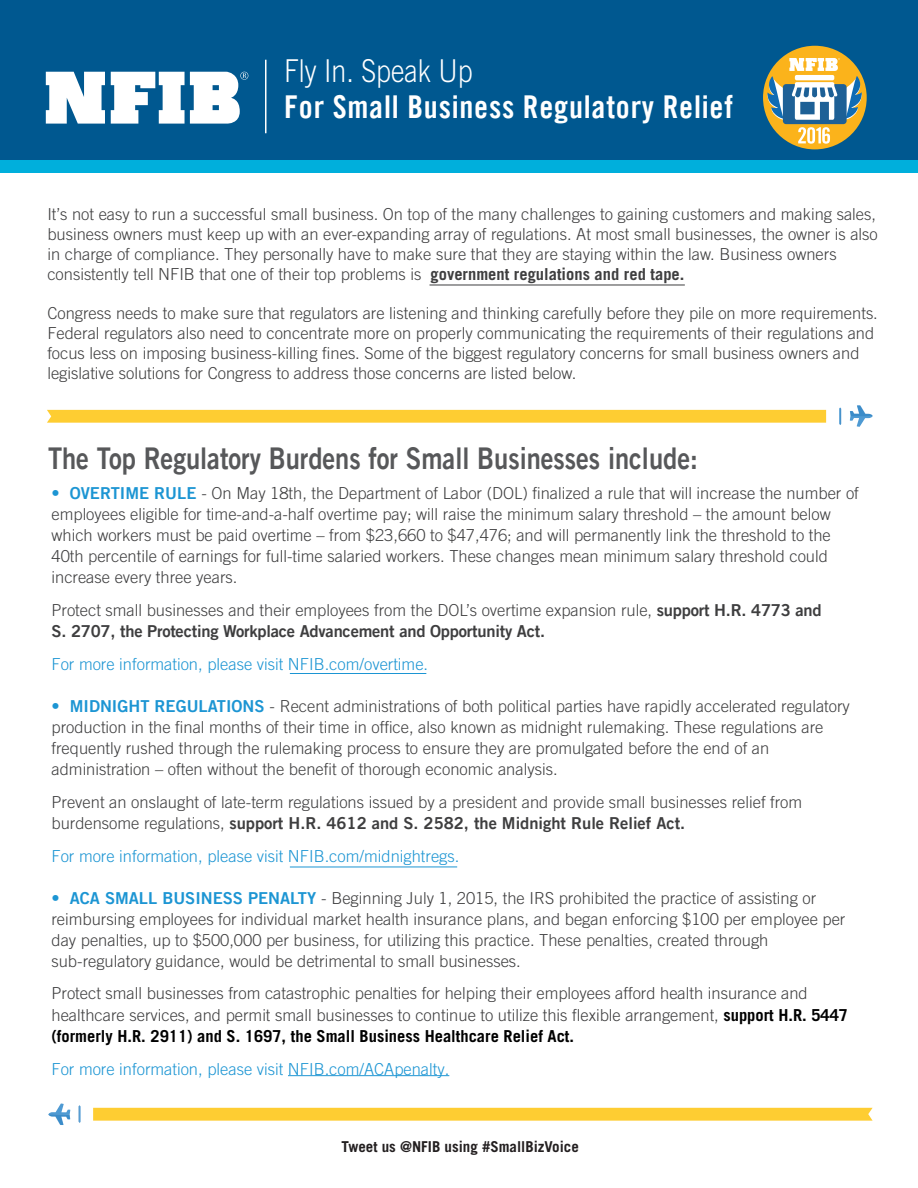
<style>
.page{position:relative;width:918px;height:1188px;background:#fff}
.page>*{position:absolute;margin:0;border:0;box-sizing:border-box;transform-origin:0 0}
.t1{font:31.5px "Trade Gothic LT Com Bd Cn 20";letter-spacing:.025em;color:#fff}
.t2{font:300 31.5px "Trade Gothic LT Com";color:#fff;scale:.85 1}
.t3{font:30px "Trade Gothic LT Com Bd 2";color:#57585a;scale:.85 1}
.t4{font:300 16.5px/21px "Trade Gothic LT Com";color:#3e3e3f}
.t5{font:300 16.5px "Trade Gothic LT Com";color:#1c95d3}
.t6{font:16.5px "Trade Gothic LT Com Bd 2";letter-spacing:-.015em;color:#3e3e3f}
.t7{font:700 15px "Trade Gothic LT Com";color:#231f20}
.s1{font-weight:700}
.s2{font-family:"Trade Gothic LT Com Bd 2";font-weight:400;color:#1c95d3}
.s3{font-family:"Trade Gothic LT Com Bd 2";font-weight:400}
.s4{font-family:"Trade Gothic LT Com";font-weight:300}
.s5{font-weight:700;color:#000}
</style>
<div class="page">
<div style="left:0;top:0;width:918px;height:166px;background:#005890"></div>
<div style="left:0;top:160px;width:918px;height:13px;background:#00afdc"></div>
<svg style="left:850px;top:405px;width:23px;height:22px"></svg>
<svg style="left:839px;top:408px;width:2px;height:17px"></svg>
<svg style="left:47px;top:410px;width:779px;height:13px"></svg>
<svg style="left:48px;top:1103px;width:22px;height:22px"></svg>
<svg style="left:79px;top:1105px;width:2px;height:18px"></svg>
<svg style="left:93px;top:1108px;width:780px;height:13px"></svg>
<svg style="left:46px;top:72px;width:202px;height:52px"></svg>
<hr style="left:265px;top:60px;width:2px;height:73px;background:#fff">
<hr style="left:430px;top:285px;width:255px;height:1px;background:#3e3e3f">
<div style="left:763px;top:46px;width:104px;height:103px;background:#fbb31b;border-radius:50%"></div>
<svg style="left:767px;top:58px;width:95px;height:86px"></svg>
<hr style="left:290px;top:673px;width:136px;height:1px;background:#1c95d3">
<hr style="left:290px;top:867px;width:167px;height:1px;background:#1c95d3">
<hr style="left:288px;top:1075px;width:161px;height:1px;background:#1c95d3">
<h1 class="t2" style="left:284px;top:52px;width:223px">Fly In. Speak Up</h1>
<h1 class="t1" style="left:284px;top:88px;width:451px">For Small Business Regulatory Relief</h1>
<p class="t4" style="left:47px;top:204px;width:832px;line-height:19.8px">It’s not easy to run a successful small business. On top of the many challenges to gaining customers and making sales, business owners must keep up with an ever-expanding array of regulations. At most small businesses, the owner is also in charge of compliance. They personally have to make sure that they are staying within the law. Business owners consistently tell NFIB that one of their top problems is <span class="s1">government regulations and red tape.</span></p>
<p class="t4" style="left:47px;top:303px;width:832px;line-height:19.8px">Congress needs to make sure that regulators are listening and thinking carefully before they pile on more requirements.<br>Federal regulators also need to concentrate more on properly communicating the requirements of their regulations and focus less on imposing business-killing fines. Some of the biggest regulatory concerns for small business owners and legislative solutions for Congress to address those concerns are listed below.</p>
<h2 class="t3" style="left:48px;top:440px;width:766px">The Top Regulatory Burdens for Small Businesses include:</h2>
<p class="t4" style="left:51px;top:483px;width:809px"><span class="s2">• OVERTIME RULE</span> - On May 18th, the Department of Labor (DOL) finalized a rule that will increase the number of employees eligible for time-and-a-half overtime pay; will raise the minimum salary threshold – the amount below which workers must be paid overtime – from $23,660 to $47,476; and will permanently link the threshold to the 40th percentile of earnings for full-time salaried workers. These changes mean minimum salary threshold could increase every three years.</p>
<p class="t4" style="left:51px;top:600px;width:772px">Protect small businesses and their employees from the DOL’s overtime expansion rule, <span class="s3">support H.R. 4773 and</span></p>
<p class="t6" style="left:51px;top:621px;width:495px">S. 2707, the Protecting Workplace Advancement and Opportunity Act.</p>
<p class="t5" style="left:51px;top:655px;width:378px">For more information, please visit NFIB.com/overtime.</p>
<p class="t4" style="left:51px;top:696px;width:800px"><span class="s2">• MIDNIGHT REGULATIONS</span> - Recent administrations of both political parties have rapidly accelerated regulatory production in the final months of their time in office, also known as midnight rulemaking. These regulations are frequently rushed through the rulemaking process to ensure they are promulgated before the end of an administration – often without the benefit of thorough economic analysis.</p>
<p class="t4" style="left:51px;top:792px;width:752px">Prevent an onslaught of late-term regulations issued by a president and provide small businesses relief from</p>
<p class="t6" style="left:51px;top:813px;width:635px"><span class="s4">burdensome regulations,</span> support H.R. 4612 and S. 2582, the Midnight Rule Relief Act.</p>
<p class="t5" style="left:51px;top:847px;width:409px">For more information, please visit NFIB.com/midnightregs.</p>
<p class="t4" style="left:51px;top:888px;width:795px"><span class="s2">• ACA SMALL BUSINESS PENALTY</span> - Beginning July 1, 2015, the IRS prohibited the practice of assisting or reimbursing employees for individual market health insurance plans, and began enforcing $100 per employee per day penalties, up to $500,000 per business, for utilizing this practice. These penalties, created through sub-regulatory guidance, would be detrimental to small businesses.</p>
<p class="t4" style="left:51px;top:982px;width:798px">Protect small businesses from catastrophic penalties for helping their employees afford health insurance and healthcare services, and permit small businesses to continue to utilize this flexible arrangement, <span class="s5">support H.R. 5447 (formerly H.R. 2911) and S. 1697, the Small Business Healthcare Relief Act.</span></p>
<p class="t5" style="left:51px;top:1059px;width:399px">For more information, please visit NFIB.com/ACApenalty.</p>
<p class="t7" style="left:342px;top:1137px;width:239px">Tweet us @NFIB using #SmallBizVoice</p>
</div>
